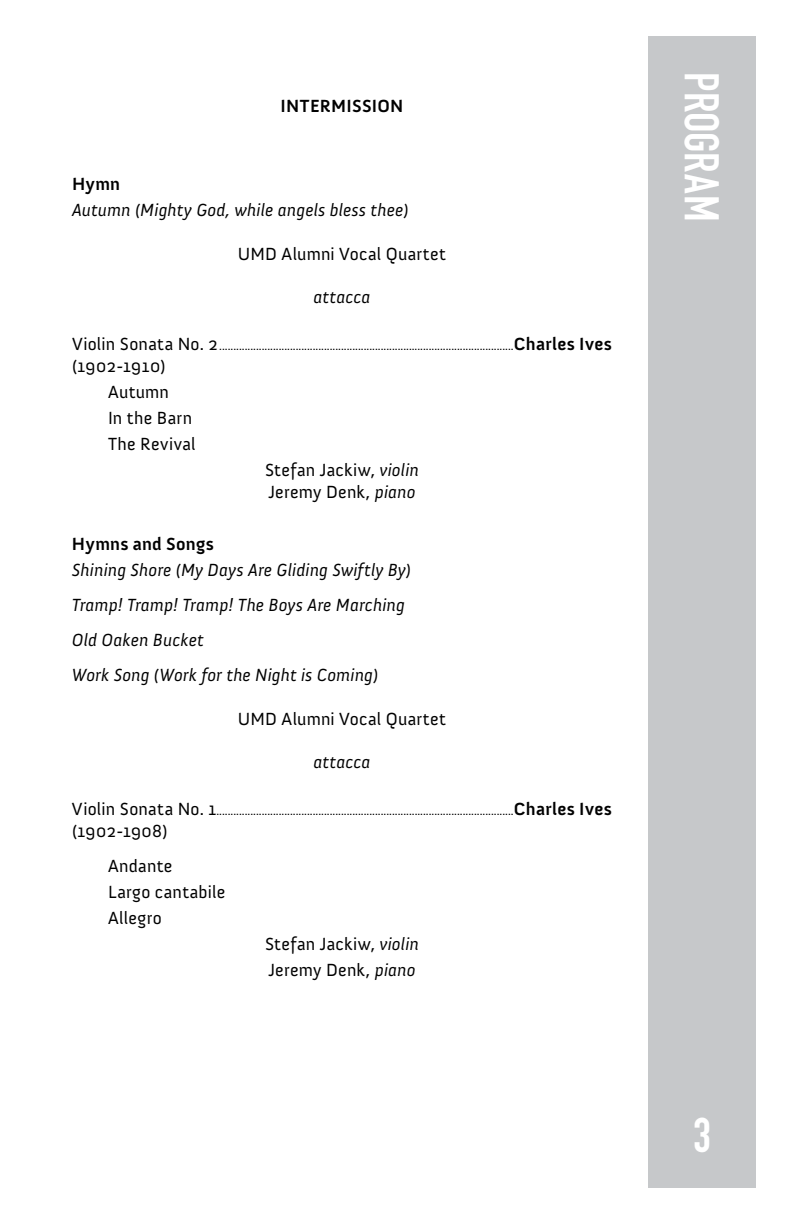
<style>
.page{position:relative;width:792px;height:1224px;background:#fff}
.page>*{position:absolute;margin:0;border:0;box-sizing:border-box;transform-origin:0 0}
.t1{font:700 48px "DIN Condensed";color:#fff}
.t2{font:18px/26px "Anivers";letter-spacing:.015em;color:#000}
.t3{font:italic 18px/35px "Anivers";letter-spacing:.01em;color:#000}
.t4{font:700 18px "Anivers";letter-spacing:.015em;color:#000}
.t5{font:12px "Anivers";color:#000}
.s1{font-size:18px}
.s2{font-weight:700;font-size:18px}
.s3{font-style:italic}
</style>
<div class="page">
<div style="left:648px;top:36px;width:108px;height:1152px;background:#c6c8ca"></div>
<h2 class="t4" style="left:281px;top:96px;width:124px">INTERMISSION</h2>
<h2 class="t4" style="left:72px;top:174px;width:50px">Hymn</h2>
<h2 class="t3" style="left:72px;top:192px;width:338px">Autumn (Mighty God, while angels bless thee)</h2>
<h2 class="t2" style="left:238px;top:241px;width:210px">UMD Alumni Vocal Quartet</h2>
<h2 class="t3" style="left:314px;top:280px;width:58px">attacca</h2>
<p class="t5" style="left:72px;top:340px;width:541px"><span class="s1">Violin Sonata No. 2</span>........................................................................................................<span class="s2">Charles Ives</span></p>
<h2 class="t2" style="left:108px;top:353px;width:89px;text-indent:-36px">(1902-1910)<br>Autumn<br>In the Barn<br>The Revival</h2>
<h2 class="t2" style="left:265px;top:459px;width:155px;line-height:21.6px">Stefan Jackiw, <span class="s3">violin<br></span>Jeremy Denk, <span class="s3">piano</span></h2>
<h2 class="t4" style="left:72px;top:534px;width:143px">Hymns and Songs</h2>
<h2 class="t3" style="left:72px;top:552px;width:341px">Shining Shore (My Days Are Gliding Swiftly By)<br>Tramp! Tramp! Tramp! The Boys Are Marching Old Oaken Bucket<br>Work Song (Work for the Night is Coming)</h2>
<h2 class="t2" style="left:238px;top:706px;width:210px">UMD Alumni Vocal Quartet</h2>
<h2 class="t3" style="left:314px;top:744px;width:58px">attacca</h2>
<p class="t5" style="left:72px;top:805px;width:542px"><span class="s1">Violin Sonata No. 1</span>.........................................................................................................<span class="s2">Charles Ives</span></p>
<h2 class="t2" style="left:72px;top:814px;width:102px;line-height:35px;text-align:right">(1902-1908)<br>Andante</h2>
<h2 class="t2" style="left:108px;top:879px;width:119px">Largo cantabile<br>Allegro</h2>
<h2 class="t2" style="left:265px;top:931px;width:155px">Stefan Jackiw, <span class="s3">violin<br></span>Jeremy Denk, <span class="s3">piano</span></h2>
<h1 class="t1" style="left:734px;top:72px;width:151px;rotate:90deg">PROGRAM</h1>
<h1 class="t1" style="left:693px;top:1103px;width:19px">3</h1>
</div>
